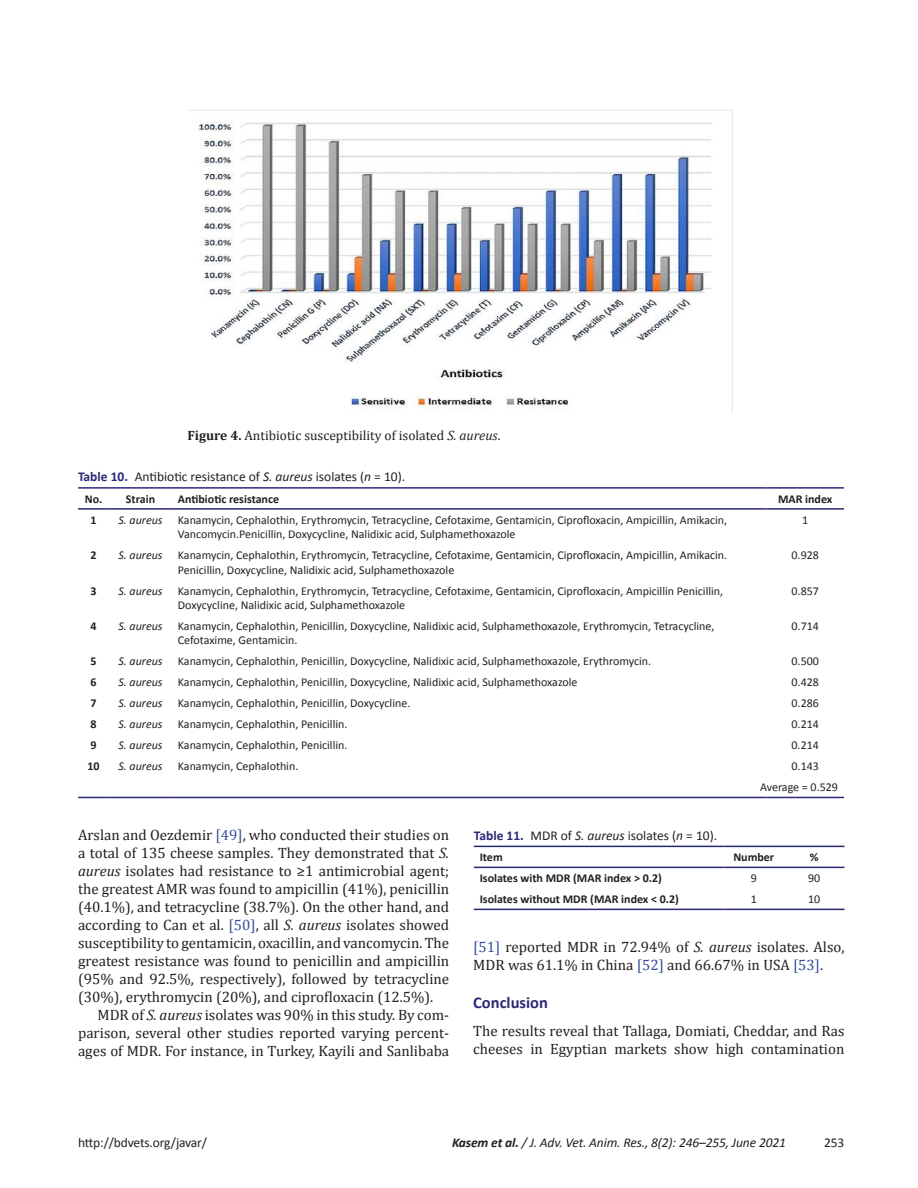
<style>
.page{position:relative;width:918px;height:1188px;background:#fff}
.page>*{position:absolute;margin:0;border:0;box-sizing:border-box;transform-origin:0 0}
.t1{font:700 16.5px "Calibri";color:#292a77}
.t2{font:15px/18px "Cambria";color:#241f1f;text-align:justify}
.t3{font:13.5px "Calibri";color:#241f1f}
.t4{font:italic 13.5px "Calibri";letter-spacing:-.01em;color:#241f1f}
.t5{font:13.5px "Cambria";color:#241f1f}
.t6{font:12px/14.4px "Calibri";color:#241f1f}
.t7{font:700 12px "Calibri";color:#241f1f}
.t8{font:italic 12px "Calibri";color:#241f1f}
.s1{font-weight:700}
.s2{font-style:italic}
.s3{font-weight:700;color:#292a77}
.s4{color:#374e98}
</style>
<div class="page">
<img style="left:188px;top:110px;width:545px;height:304px">
<hr style="left:78px;top:487px;width:31px;height:2px;background:#292a77">
<hr style="left:109px;top:487px;width:63px;height:2px;background:#292a77">
<hr style="left:172px;top:487px;width:594px;height:2px;background:#292a77">
<hr style="left:766px;top:487px;width:78px;height:2px;background:#292a77">
<hr style="left:78px;top:508px;width:31px;height:2px;background:#292a77">
<hr style="left:109px;top:508px;width:63px;height:2px;background:#292a77">
<hr style="left:172px;top:508px;width:594px;height:2px;background:#292a77">
<hr style="left:766px;top:508px;width:78px;height:2px;background:#292a77">
<hr style="left:78px;top:797px;width:31px;height:1px;background:#292a77">
<hr style="left:109px;top:797px;width:63px;height:1px;background:#292a77">
<hr style="left:172px;top:797px;width:594px;height:1px;background:#292a77">
<hr style="left:766px;top:797px;width:78px;height:1px;background:#292a77">
<hr style="left:474px;top:846px;width:250px;height:1px;background:#292a77">
<hr style="left:724px;top:846px;width:60px;height:1px;background:#292a77">
<hr style="left:784px;top:846px;width:60px;height:1px;background:#292a77">
<hr style="left:474px;top:867px;width:250px;height:1px;background:#292a77">
<hr style="left:724px;top:867px;width:60px;height:1px;background:#292a77">
<hr style="left:784px;top:867px;width:60px;height:1px;background:#292a77">
<hr style="left:474px;top:909px;width:250px;height:1px;background:#292a77">
<hr style="left:724px;top:909px;width:60px;height:1px;background:#292a77">
<hr style="left:784px;top:909px;width:60px;height:1px;background:#292a77">
<p class="t5" style="left:188px;top:427px;width:315px"><span class="s1">Figure 4.</span> Antibiotic susceptibility of isolated <span class="s2">S. aureus</span>.</p>
<p class="t3" style="left:78px;top:468px;width:329px"><span class="s3">Table 10.</span> Antibiotic resistance of <span class="s2">S. aureus</span> isolates (<span class="s2">n</span> = 10).</p>
<p class="t7" style="left:85px;top:491px;width:72px">No. Strain</p>
<p class="t7" style="left:178px;top:491px;width:103px">Antibiotic resistance</p>
<p class="t7" style="left:778px;top:491px;width:56px">MAR index</p>
<p class="t7" style="left:91px;top:512px;width:8px">1</p>
<p class="t8" style="left:118px;top:512px;width:46px">S. aureus</p>
<p class="t6" style="left:178px;top:512px;width:551px">Kanamycin, Cephalothin, Erythromycin, Tetracycline, Cefotaxime, Gentamicin, Ciprofloxacin, Ampicillin, Amikacin,<br>Vancomycin.Penicillin, Doxycycline, Nalidixic acid, Sulphamethoxazole</p>
<p class="t6" style="left:802px;top:512px;width:8px">1</p>
<p class="t7" style="left:91px;top:548px;width:8px">2</p>
<p class="t8" style="left:118px;top:548px;width:46px">S. aureus</p>
<p class="t6" style="left:178px;top:548px;width:551px">Kanamycin, Cephalothin, Erythromycin, Tetracycline, Cefotaxime, Gentamicin, Ciprofloxacin, Ampicillin, Amikacin.<br>Penicillin, Doxycycline, Nalidixic acid, Sulphamethoxazole</p>
<p class="t6" style="left:792px;top:548px;width:29px">0.928</p>
<p class="t7" style="left:91px;top:583px;width:8px">3</p>
<p class="t8" style="left:118px;top:583px;width:46px">S. aureus</p>
<p class="t6" style="left:178px;top:583px;width:547px">Kanamycin, Cephalothin, Erythromycin, Tetracycline, Cefotaxime, Gentamicin, Ciprofloxacin, Ampicillin Penicillin,<br>Doxycycline, Nalidixic acid, Sulphamethoxazole</p>
<p class="t6" style="left:792px;top:583px;width:29px">0.857</p>
<p class="t7" style="left:91px;top:619px;width:8px">4</p>
<p class="t8" style="left:118px;top:619px;width:46px">S. aureus</p>
<p class="t6" style="left:178px;top:618px;width:538px">Kanamycin, Cephalothin, Penicillin, Doxycycline, Nalidixic acid, Sulphamethoxazole, Erythromycin, Tetracycline,<br>Cefotaxime, Gentamicin.</p>
<p class="t6" style="left:792px;top:618px;width:29px">0.714</p>
<p class="t7" style="left:91px;top:654px;width:8px">5</p>
<p class="t8" style="left:118px;top:654px;width:46px">S. aureus</p>
<p class="t6" style="left:178px;top:654px;width:475px">Kanamycin, Cephalothin, Penicillin, Doxycycline, Nalidixic acid, Sulphamethoxazole, Erythromycin.</p>
<p class="t6" style="left:792px;top:654px;width:29px">0.500</p>
<p class="t7" style="left:91px;top:675px;width:8px">6</p>
<p class="t8" style="left:118px;top:675px;width:46px">S. aureus</p>
<p class="t6" style="left:178px;top:675px;width:401px">Kanamycin, Cephalothin, Penicillin, Doxycycline, Nalidixic acid, Sulphamethoxazole</p>
<p class="t6" style="left:792px;top:675px;width:29px">0.428</p>
<p class="t7" style="left:91px;top:696px;width:8px">7</p>
<p class="t8" style="left:118px;top:696px;width:46px">S. aureus</p>
<p class="t6" style="left:178px;top:696px;width:234px">Kanamycin, Cephalothin, Penicillin, Doxycycline.</p>
<p class="t6" style="left:792px;top:696px;width:29px">0.286</p>
<p class="t7" style="left:91px;top:717px;width:8px">8</p>
<p class="t8" style="left:118px;top:717px;width:46px">S. aureus</p>
<p class="t6" style="left:178px;top:717px;width:171px">Kanamycin, Cephalothin, Penicillin.</p>
<p class="t6" style="left:792px;top:717px;width:29px">0.214</p>
<p class="t7" style="left:91px;top:738px;width:8px">9</p>
<p class="t8" style="left:118px;top:738px;width:46px">S. aureus</p>
<p class="t6" style="left:178px;top:738px;width:171px">Kanamycin, Cephalothin, Penicillin.</p>
<p class="t6" style="left:792px;top:738px;width:29px">0.214</p>
<p class="t7" style="left:88px;top:759px;width:14px">10</p>
<p class="t8" style="left:118px;top:759px;width:46px">S. aureus</p>
<p class="t6" style="left:178px;top:759px;width:122px">Kanamycin, Cephalothin.</p>
<p class="t6" style="left:760px;top:755px;width:79px;line-height:21px;text-indent:32px">0.143<br>Average = 0.529</p>
<p class="t3" style="left:474px;top:827px;width:245px"><span class="s3">Table 11.</span> MDR of <span class="s2">S. aureus</span> isolates (<span class="s2">n</span> = 10).</p>
<p class="t7" style="left:480px;top:850px;width:25px">Item</p>
<p class="t7" style="left:733px;top:850px;width:42px">Number</p>
<p class="t7" style="left:810px;top:850px;width:10px">%</p>
<p class="t7" style="left:480px;top:871px;width:184px">Isolates with MDR (MAR index &gt; 0.2)</p>
<p class="t6" style="left:751px;top:871px;width:8px">9</p>
<p class="t6" style="left:808px;top:871px;width:14px">90</p>
<p class="t7" style="left:480px;top:892px;width:201px">Isolates without MDR (MAR index &lt; 0.2)</p>
<p class="t6" style="left:751px;top:892px;width:8px">1</p>
<p class="t6" style="left:808px;top:892px;width:14px">10</p>
<p class="t2" style="left:78px;top:826px;width:373px">Arslan and Oezdemir <span class="s4">[49]</span>, who conducted their studies on a total of 135 cheese samples. They demonstrated that <span class="s2">S. aureus</span> isolates had resistance to ≥1 antimicrobial agent; the greatest AMR was found to ampicillin (41%), penicillin (40.1%), and tetracycline (38.7%). On the other hand, and according to Can et al. <span class="s4">[50]</span>, all <span class="s2">S. aureus</span> isolates showed susceptibility to gentamicin, oxacillin, and vancomycin. The greatest resistance was found to penicillin and ampicillin (95% and 92.5%, respectively), followed by tetracycline (30%), erythromycin (20%), and ciprofloxacin (12.5%).</p>
<p class="t2" style="left:78px;top:1006px;width:373px;text-indent:20px">MDR of <span class="s2">S. aureus</span> isolates was 90% in this study. By com&shy;parison, several other studies reported varying percent&shy;ages of MDR. For instance, in Turkey, Kayili and Sanlibaba</p>
<p class="t2" style="left:473px;top:938px;width:373px"><span class="s4">[51]</span> reported MDR in 72.94% of <span class="s2">S. aureus</span> isolates. Also,<br>MDR was 61.1% in China <span class="s4">[52]</span> and 66.67% in USA <span class="s4">[53]</span>.</p>
<h1 class="t1" style="left:473px;top:992px;width:76px">Conclusion</h1>
<p class="t2" style="left:473px;top:1022px;width:373px">The results reveal that Tallaga, Domiati, Cheddar, and Ras cheeses in Egyptian markets show high contamination</p>
<p class="t3" style="left:78px;top:1134px;width:131px">http://bdvets.org/javar/</p>
<p class="t4" style="left:452px;top:1134px;width:335px"><span class="s1">Kasem et al.</span> / J. Adv. Vet. Anim. Res., 8(2): 246–255, June 2021</p>
<p class="t3" style="left:824px;top:1134px;width:22px">253</p>
</div>
